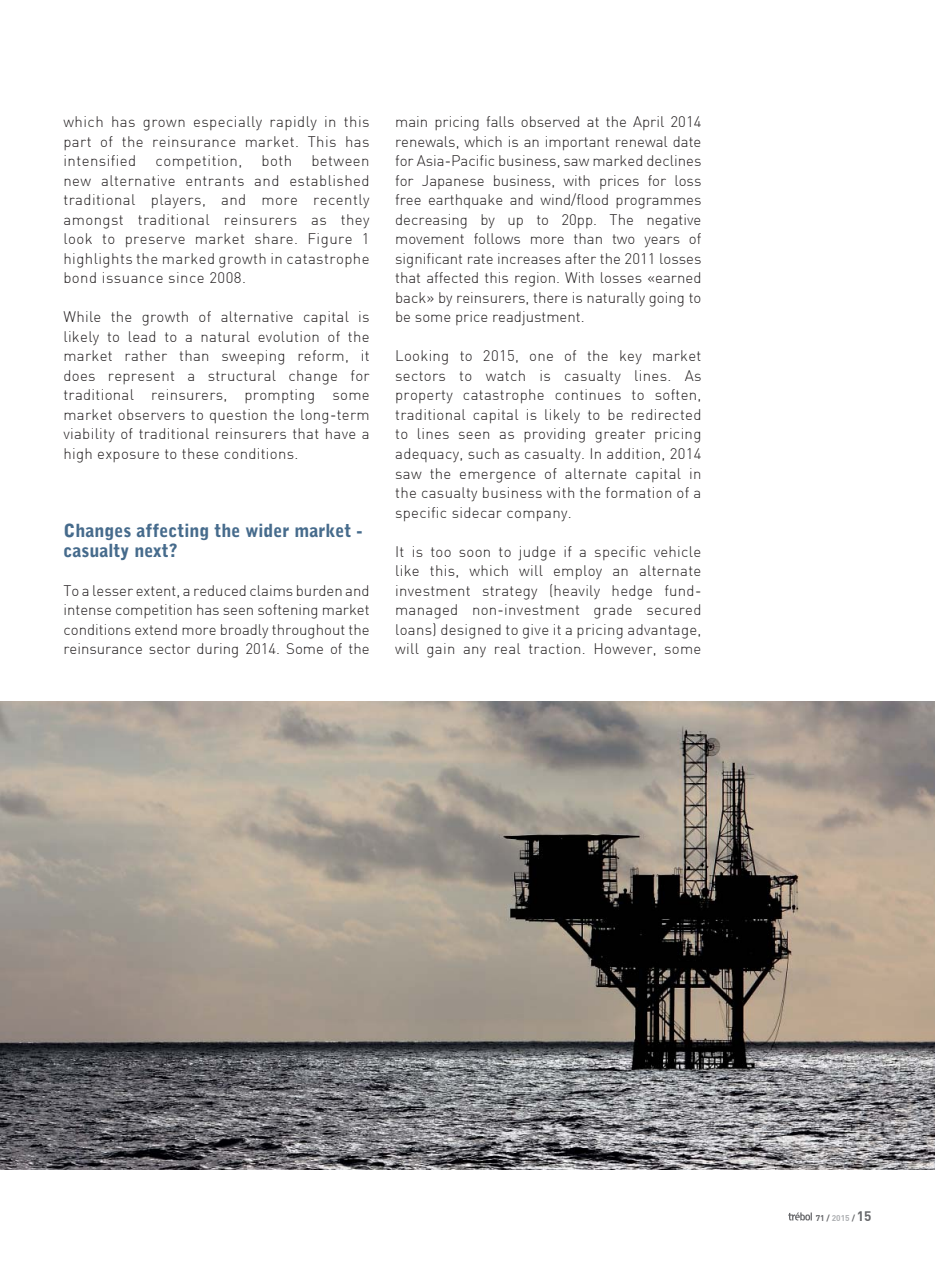
<style>
.page{position:relative;width:935px;height:1263px;background:#fff}
.page>*{position:absolute;margin:0;border:0;box-sizing:border-box;transform-origin:0 0}
.t1{font:900 18px/19.5px "Bell Gothic Std";color:#466b8c}
.t2{font:300 15px/19.5px "DIN";letter-spacing:.02em;color:#231f20;text-align:justify}
.t3{font:700 8.25px "DIN";color:#67686b}
.s1{color:#aeb0b3}
.s2{font-size:13.5px}
</style>
<div class="page">
<svg style="left:788px;top:1212px;width:24px;height:8px"></svg>
<img style="left:0;top:701px;width:935px;height:468px">
<p class="t2" style="left:63px;top:112px;width:308px">which has grown especially rapidly in this part of the reinsurance market. This has intensified</p>
<p class="t2" style="left:63px;top:151px;width:308px;text-indent:248px">between new alternative entrants and established traditional players, and more recently amongst traditional reinsurers as they look to preserve market share. Figure 1 highlights the marked growth in catastrophe bond issuance since 2008.</p>
<p class="t2" style="left:63px;top:307px;width:308px">While the growth of alternative capital is likely to lead to a natural evolution of the market rather than sweeping reform, it does represent a structural change for traditional reinsurers, prompting some market observers to question the long-term viability of traditional reinsurers that have a high exposure to these conditions.</p>
<p class="t2" style="left:156px;top:151px;width:88px">competition,</p>
<p class="t2" style="left:261px;top:151px;width:32px">both</p>
<p class="t1" style="left:63px;top:522px;width:300px">Changes affecting the wider market - casualty next?</p>
<p class="t2" style="left:63px;top:580px;width:308px">To a lesser extent, a reduced claims burden and intense competition has seen softening market conditions extend more broadly throughout the reinsurance sector during 2014. Some of the</p>
<p class="t2" style="left:395px;top:112px;width:308px">main pricing falls observed at the April 2014 renewals, which is an important renewal date for Asia-Pacific business, saw marked declines for Japanese business, with prices for loss free earthquake and wind/flood programmes decreasing by up to 20pp. The negative movement follows more than two years of significant rate increases after the 2011 losses that affected this region. With losses «earned back» by reinsurers, there is naturally going to be some price readjustment.</p>
<p class="t2" style="left:395px;top:346px;width:308px">Looking to 2015, one of the key market sectors to watch is casualty lines. As property catastrophe continues to soften, traditional capital is likely to be redirected to lines seen as providing greater pricing adequacy, such as casualty. In addition, 2014 saw the emergence of alternate capital in the casualty business with the formation of a specific sidecar company.</p>
<p class="t2" style="left:395px;top:541px;width:308px">It is too soon to judge if a specific vehicle like this, which will employ an alternate investment strategy (heavily hedge fund&shy;managed non-investment grade secured loans) designed to give it a pricing advantage, will gain any real traction. However, some</p>
<p class="t3" style="left:815px;top:1211px;width:57px">71 / <span class="s1">2015</span> / <span class="s2">15</span></p>
</div>
